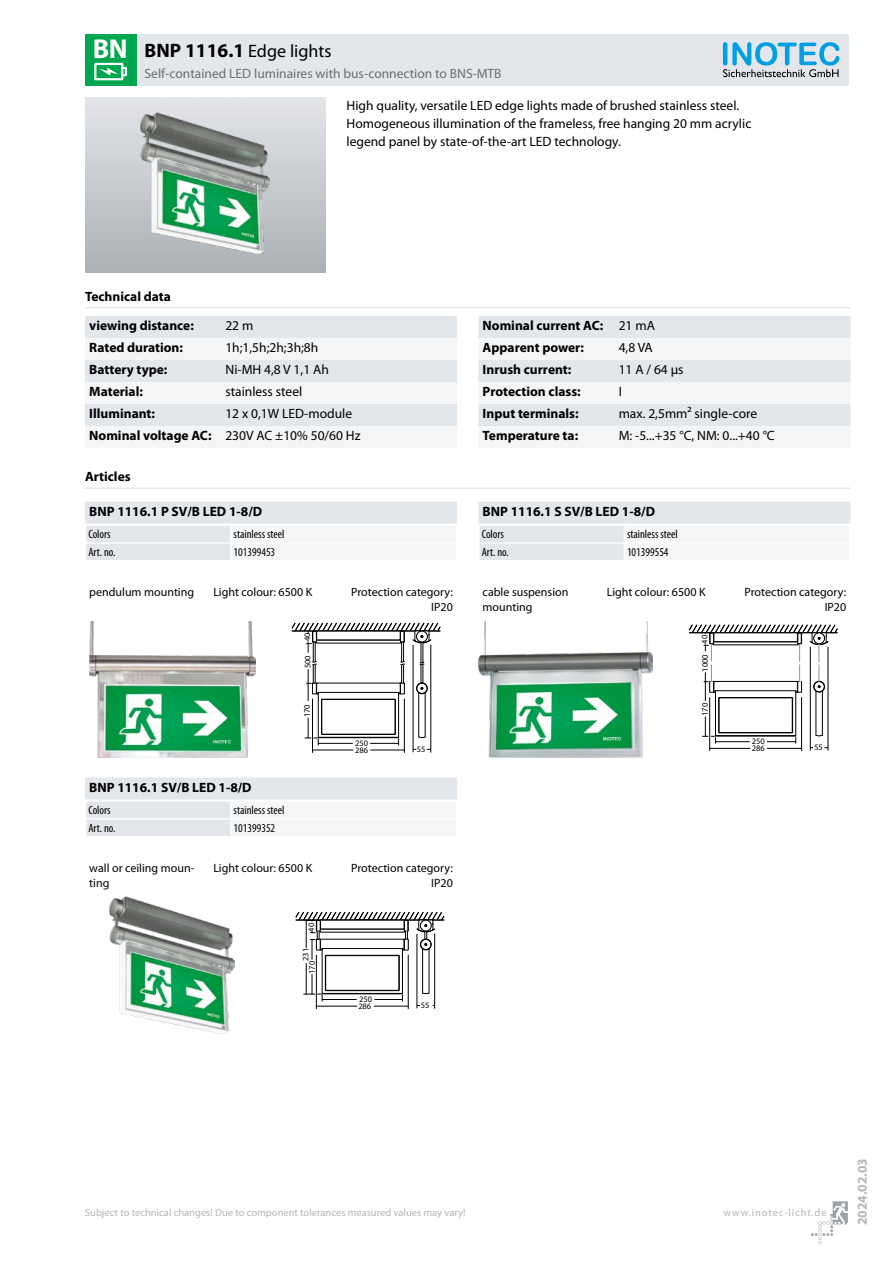
<style>
.page{position:relative;width:893px;height:1263px;background:#fff}
.page>*{position:absolute;margin:0;border:0;box-sizing:border-box;transform-origin:0 0}
.t1{font:700 27.3px "Myriad Pro";color:#fff}
.t2{font:18px "Myriad Pro";color:#000}
.t3{font:13.5px/18px "Myriad Pro";color:#000}
.t4{font:700 13.5px/22px "Myriad Pro";color:#000}
.t5{font:13.5px "Myriad Pro";color:#706f6f}
.t6{font:700 13.5px "Myriad Pro";color:#b6b6ba}
.t7{font:12px/14.4px "Myriad Pro";color:#000;text-align:right}
.t8{font:condensed 12px "Myriad Pro";color:#000}
.t9{font:10.5px "Myriad Pro";color:#b6b6ba}
.t10{font:10.5px "Myriad Pro";letter-spacing:.08em;color:#b6b6ba}
.t11{font:8.4px "Myriad";color:#000}
.s1{font-weight:700;font-size:19.5px}
.s2{font-weight:700}
.s3{font-weight:400}
</style>
<div class="page">
<svg style="left:811px;top:1201px;width:37px;height:43px"></svg>
<div style="left:85px;top:98px;width:240px;height:174px;background:linear-gradient(to bottom,#e3e5e9,#acb1b5)"></div>
<img style="left:141px;top:113px;width:129px;height:140px">
<svg style="left:85px;top:316px;width:372px;height:132px"></svg>
<svg style="left:478px;top:316px;width:372px;height:132px"></svg>
<hr style="left:85px;top:307px;width:765px;height:1px;background:#e3e6ea">
<hr style="left:85px;top:487px;width:765px;height:2px;background:#e3e6ea">
<svg style="left:85px;top:502px;width:372px;height:58px"></svg>
<img style="left:89px;top:621px;width:166px;height:136px">
<hr style="left:371px;top:750px;width:33px;height:1px;background:#000">
<hr style="left:312px;top:750px;width:41px;height:1px;background:#000">
<hr style="left:404px;top:699px;width:1px;height:53px;background:#000">
<hr style="left:312px;top:699px;width:1px;height:53px;background:#000">
<hr style="left:431px;top:645px;width:1px;height:107px;background:#000">
<hr style="left:413px;top:645px;width:1px;height:107px;background:#000">
<svg style="left:292px;top:623px;width:148px;height:127px"></svg>
<svg style="left:478px;top:502px;width:372px;height:58px"></svg>
<img style="left:479px;top:621px;width:173px;height:136px">
<hr style="left:767px;top:748px;width:35px;height:1px;background:#000">
<hr style="left:710px;top:748px;width:40px;height:1px;background:#000">
<hr style="left:801px;top:697px;width:1px;height:54px;background:#000">
<hr style="left:709px;top:697px;width:1px;height:54px;background:#000">
<hr style="left:828px;top:646px;width:1px;height:105px;background:#000">
<hr style="left:810px;top:647px;width:1px;height:104px;background:#000">
<svg style="left:689px;top:624px;width:149px;height:124px"></svg>
<svg style="left:85px;top:777px;width:372px;height:59px"></svg>
<img style="left:110px;top:897px;width:125px;height:136px">
<hr style="left:374px;top:1006px;width:34px;height:1px;background:#000">
<hr style="left:316px;top:1006px;width:41px;height:1px;background:#000">
<hr style="left:408px;top:955px;width:1px;height:54px;background:#000">
<hr style="left:316px;top:955px;width:1px;height:54px;background:#000">
<hr style="left:434px;top:934px;width:1px;height:74px;background:#000">
<hr style="left:417px;top:934px;width:1px;height:74px;background:#000">
<svg style="left:295px;top:912px;width:149px;height:94px"></svg>
<div style="left:136px;top:34px;width:712px;height:51px;background:#e3e6ea"></div>
<div style="left:85px;top:34px;width:51px;height:51px;background:#00a650"></div>
<svg style="left:94px;top:63px;width:33px;height:17px"></svg>
<svg style="left:723px;top:42px;width:116px;height:35px"></svg>
<h1 class="t1" style="left:93px;top:31px;width:36px">BN</h1>
<h2 class="t2" style="left:145px;top:40px;width:188px"><span class="s1">BNP 1116.1</span> Edge lights</h2>
<p class="t5" style="left:145px;top:65px;width:359px">Self-contained LED luminaires with bus-connection to BNS-MTB</p>
<p class="t3" style="left:347px;top:96px;width:406px">High quality, versatile LED edge lights made of brushed stainless steel.<br>Homogeneous illumination of the frameless, free hanging 20 mm acrylic legend panel by state-of-the-art LED technology.</p>
<p class="t4" style="left:85px;top:285px;width:87px">Technical data</p>
<p class="t4" style="left:89px;top:314px;width:106px">viewing distance:</p>
<p class="t3" style="left:225px;top:317px;width:29px">22 m</p>
<p class="t4" style="left:89px;top:336px;width:95px">Rated duration:</p>
<p class="t3" style="left:225px;top:339px;width:94px">1h;1,5h;2h;3h;8h</p>
<p class="t4" style="left:89px;top:358px;width:80px">Battery type:</p>
<p class="t3" style="left:225px;top:361px;width:105px">Ni-MH 4,8 V 1,1 Ah</p>
<p class="t4" style="left:89px;top:380px;width:55px">Material:</p>
<p class="t3" style="left:225px;top:383px;width:78px">stainless steel</p>
<p class="t4" style="left:89px;top:402px;width:67px">Illuminant:</p>
<p class="t3" style="left:89px;top:403px;width:273px;line-height:22px;text-indent:136px">12 x 0,1W LED-module<br><span class="s2">Nominal voltage AC:</span> 230V AC ±10% 50/60 Hz</p>
<p class="t4" style="left:85px;top:465px;width:47px">Articles</p>
<p class="t4" style="left:89px;top:500px;width:174px">BNP 1116.1 P SV/B LED 1-8/D</p>
<p class="t8" style="left:88px;top:527px;width:24px">Colors</p>
<p class="t8" style="left:234px;top:527px;width:52px">stainless steel</p>
<p class="t8" style="left:88px;top:545px;width:28px">Art. no.</p>
<p class="t8" style="left:234px;top:545px;width:43px">101399453</p>
<p class="t7" style="left:89px;top:585px;width:106px">pendulum mounting</p>
<p class="t7" style="left:213px;top:585px;width:100px">Light colour: 6500 K</p>
<p class="t7" style="left:351px;top:585px;width:103px">Protection category:<br>IP20</p>
<p class="t11" style="left:303px;top:641px;width:10px;rotate:-90deg">40</p>
<p class="t11" style="left:304px;top:668px;width:14px;rotate:-90deg">500</p>
<p class="t11" style="left:303px;top:717px;width:14px;rotate:-90deg">170</p>
<p class="t11" style="left:355px;top:739px;width:14px">250</p>
<p class="t11" style="left:355px;top:746px;width:14px">286</p>
<p class="t11" style="left:417px;top:745px;width:10px">55</p>
<p class="t4" style="left:89px;top:776px;width:164px">BNP 1116.1 SV/B LED 1-8/D</p>
<p class="t8" style="left:88px;top:803px;width:24px">Colors</p>
<p class="t8" style="left:234px;top:803px;width:52px">stainless steel</p>
<p class="t8" style="left:88px;top:821px;width:28px">Art. no.</p>
<p class="t8" style="left:234px;top:821px;width:43px">101399352</p>
<p class="t7" style="left:89px;top:861px;width:107px;text-align:left">wall or ceiling moun&shy;ting</p>
<p class="t7" style="left:213px;top:861px;width:100px">Light colour: 6500 K</p>
<p class="t7" style="left:351px;top:861px;width:103px">Protection category:<br>IP20</p>
<p class="t11" style="left:307px;top:932px;width:10px;rotate:-90deg">40</p>
<p class="t11" style="left:302px;top:961px;width:14px;rotate:-90deg">231</p>
<p class="t11" style="left:308px;top:974px;width:14px;rotate:-90deg">170</p>
<p class="t11" style="left:359px;top:995px;width:14px">250</p>
<p class="t11" style="left:358px;top:1002px;width:14px">286</p>
<p class="t11" style="left:421px;top:1001px;width:10px">55</p>
<p class="t4" style="left:483px;top:314px;width:174px">Nominal current AC: <span class="s3">21 mA<br></span>Apparent power:</p>
<p class="t3" style="left:619px;top:339px;width:36px">4,8 VA</p>
<p class="t4" style="left:483px;top:358px;width:90px">Inrush current:</p>
<p class="t3" style="left:619px;top:361px;width:66px">11 A / 64 µs</p>
<p class="t4" style="left:483px;top:380px;width:100px">Protection class:</p>
<p class="t3" style="left:619px;top:383px;width:5px">I</p>
<p class="t4" style="left:483px;top:402px;width:97px">Input terminals:</p>
<p class="t3" style="left:619px;top:405px;width:140px">max. 2,5mm² single-core</p>
<p class="t4" style="left:483px;top:424px;width:97px">Temperature ta:</p>
<p class="t3" style="left:619px;top:427px;width:158px">M: -5...+35 °C, NM: 0...+40 °C</p>
<p class="t4" style="left:483px;top:500px;width:174px">BNP 1116.1 S SV/B LED 1-8/D</p>
<p class="t8" style="left:482px;top:527px;width:24px">Colors</p>
<p class="t8" style="left:627px;top:527px;width:52px">stainless steel</p>
<p class="t8" style="left:482px;top:545px;width:28px">Art. no.</p>
<p class="t8" style="left:627px;top:545px;width:43px">101399554</p>
<p class="t7" style="left:483px;top:585px;width:87px;text-align:left">cable suspension mounting</p>
<p class="t7" style="left:607px;top:585px;width:100px">Light colour: 6500 K</p>
<p class="t7" style="left:745px;top:585px;width:103px">Protection category:<br>IP20</p>
<p class="t11" style="left:701px;top:644px;width:10px;rotate:-90deg">40</p>
<p class="t11" style="left:701px;top:671px;width:19px;rotate:-90deg">1000</p>
<p class="t11" style="left:701px;top:716px;width:14px;rotate:-90deg">170</p>
<p class="t11" style="left:752px;top:737px;width:14px">250</p>
<p class="t11" style="left:752px;top:744px;width:14px">286</p>
<p class="t11" style="left:814px;top:743px;width:10px">55</p>
<p class="t9" style="left:85px;top:1205px;width:382px">Subject to technical changes! Due to component tolerances measured values may vary!</p>
<p class="t10" style="left:723px;top:1205px;width:105px">www.inotec-licht.de</p>
<p class="t6" style="left:854px;top:1225px;width:68px;rotate:-90deg">2024.02.03</p>
</div>
